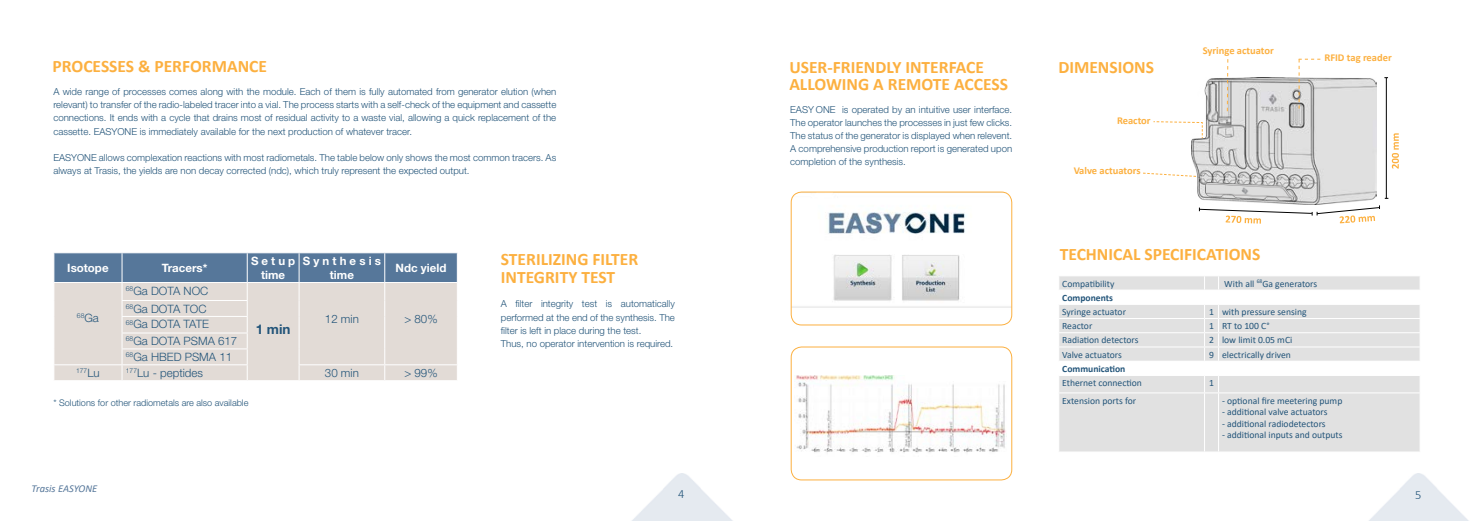
<style>
.page{position:relative;width:1474px;height:521px;background:#fff}
.page>*{position:absolute;margin:0;border:0;box-sizing:border-box;transform-origin:0 0}
.t1{font:700 17.5px/17.5px "Calibri";color:#fcb040}
.t2{font:700 13.47px "Helvetica Neue LT Std";color:#225479}
.t3{font:300 12.51px "Calibri";color:#225479}
.t4{font:300 11.55px/16.1px "Helvetica Neue LT Std";color:#225479}
.t5{font:700 11.55px "Helvetica Neue LT Std";color:#fff}
.t6{font:700 11.55px/13.8px "Helvetica Neue LT Std";letter-spacing:.27em;color:#fff;text-align:center}
.t7{font:700 11.55px/13.8px "Helvetica Neue LT Std";letter-spacing:.265em;color:#fff;text-align:center}
.t8{font:700 10.5px "Calibri";color:#fcb040}
.t9{font:italic 10.5px "Calibri";color:#56779a}
.t10{font:300 9.62px/13.1px "Helvetica Neue LT Std";color:#225479;text-align:justify}
.t11{font:9.62px "Calibri";color:#225479}
.t12{font:700 9.62px "Calibri";color:#225479}
.t13{font:300 9.1px "Helvetica Neue LT Std";color:#225479}
.t14{font:300 6.74px "Helvetica Neue LT Std";color:#225479}
.s1{font-size:11.55px}
</style>
<div class="page">
<img style="left:632px;top:474px;width:101px;height:47px">
<img style="left:1369px;top:473px;width:100px;height:48px">
<svg style="left:54px;top:253px;width:404px;height:127px;background:#c4c6ca"></svg>
<img style="left:792px;top:192px;width:219px;height:116px">
<div style="left:790px;top:192px;width:222px;height:133px;border:1px solid #fcb040;border-radius:10px"></div>
<img style="left:1191px;top:78px;width:185px;height:127px">
<img style="left:1205px;top:182px;width:88px;height:18px">
<hr style="left:1385px;top:78px;width:1px;height:120px;background:#000">
<div style="left:1059px;top:393px;width:360px;height:58px;background:#e1e1e1"></div>
<svg style="left:1059px;top:276px;width:361px;height:117px"></svg>
<hr style="left:1204px;top:393px;width:1px;height:58px;background:#fff">
<hr style="left:1218px;top:392px;width:202px;height:1px;background:#fff">
<hr style="left:1218px;top:393px;width:1px;height:58px;background:#fff">
<svg style="left:1205px;top:451px;width:13px;height:1px"></svg>
<svg style="left:1198px;top:205px;width:182px;height:19px"></svg>
<svg style="left:1391px;top:133px;width:7px;height:36px"></svg>
<svg style="left:1143px;top:172px;width:53px;height:5px"></svg>
<svg style="left:1153px;top:121px;width:50px;height:18px"></svg>
<svg style="left:1226px;top:59px;width:2px;height:53px"></svg>
<svg style="left:1298px;top:59px;width:22px;height:50px"></svg>
<div style="left:790px;top:347px;width:222px;height:133px;border:1px solid #fcb040;border-radius:10px"></div>
<img style="left:795px;top:375px;width:211px;height:78px">
<h1 class="t1" style="left:52px;top:57px;width:216px">PROCESSES &amp; PERFORMANCE</h1>
<p class="t10" style="left:53px;top:85px;width:504px">A wide range of processes comes along with the module. Each of them is fully automated from generator elution (when relevant) to transfer of the radio-labeled tracer into a vial. The process starts with a self-check of the equipment and cassette connections. It ends with a cycle that drains most of residual activity to a waste vial, allowing a quick replacement of the cassette. EASYONE is immediately available for the next production of whatever tracer.</p>
<p class="t10" style="left:53px;top:151px;width:504px">EASYONE allows complexation reactions with most radiometals. The table below only shows the most common tracers. As always at Trasis, the yields are non decay corrected (ndc), which truly represent the expected output.</p>
<p class="t5" style="left:67px;top:260px;width:43px">Isotope</p>
<p class="t5" style="left:162px;top:260px;width:47px">Tracers*</p>
<p class="t7" style="left:251px;top:254px;width:46px">Setup time</p>
<p class="t6" style="left:303px;top:254px;width:79px">Synthesis time</p>
<p class="t5" style="left:395px;top:260px;width:52px">Ndc yield</p>
<p class="t14" style="left:77px;top:312px;width:23px">68<span class="s1">Ga</span></p>
<p class="t4" style="left:126px;top:282px;width:84px"><sup>68</sup>Ga DOTA NOC</p>
<p class="t4" style="left:126px;top:300px;width:113px"><sup>68</sup>Ga DOTA TOC<br><sup>68</sup>Ga DOTA TATE<br><sup>68</sup>Ga DOTA PSMA 617<br><sup>68</sup>Ga HBED PSMA 11</p>
<p class="t4" style="left:325px;top:311px;width:35px">12 min</p>
<p class="t4" style="left:404px;top:311px;width:35px">&gt; 80%</p>
<h2 class="t2" style="left:256px;top:321px;width:36px">1 min</h2>
<p class="t14" style="left:76px;top:366px;width:25px">177<span class="s1">Lu</span></p>
<p class="t4" style="left:126px;top:364px;width:79px"><sup>177</sup>Lu - peptides</p>
<p class="t4" style="left:325px;top:364px;width:35px">30 min</p>
<p class="t4" style="left:404px;top:364px;width:35px">&gt; 99%</p>
<p class="t13" style="left:53px;top:397px;width:196px">* Solutions for other radiometals are also available</p>
<p class="t9" style="left:32px;top:481px;width:67px">Trasis EASYONE</p>
<h1 class="t1" style="left:501px;top:251px;width:139px">STERILIZING FILTER<br>INTEGRITY TEST</h1>
<p class="t10" style="left:501px;top:297px;width:175px;text-align:left">A filter integrity test is automatically performed at the end of the synthesis. The filter is left in place during the test.<br>Thus, no operator intervention is required.</p>
<h3 class="t3" style="left:678px;top:486px;width:8px">4</h3>
<h1 class="t1" style="left:789px;top:58px;width:220px">USER-FRIENDLY INTERFACE<br>ALLOWING A REMOTE ACCESS</h1>
<p class="t10" style="left:790px;top:103px;width:223px">EASY ONE is operated by an intuitive user interface.<br>The operator launches the processes in just few clicks.<br>The status of the generator is displayed when relevent.<br>A comprehensive production report is generated upon completion of the synthesis.</p>
<h1 class="t1" style="left:1058px;top:58px;width:97px">DIMENSIONS</h1>
<p class="t8" style="left:1117px;top:113px;width:35px">Reactor</p>
<p class="t8" style="left:1073px;top:164px;width:68px">Valve actuators</p>
<p class="t8" style="left:1202px;top:43px;width:73px">Syringe actuator</p>
<p class="t8" style="left:1324px;top:50px;width:69px">RFID tag reader</p>
<h1 class="t1" style="left:1059px;top:245px;width:202px">TECHNICAL SPECIFICATIONS</h1>
<p class="t11" style="left:1062px;top:277px;width:54px">Compatibility</p>
<p class="t11" style="left:1224px;top:277px;width:94px">With all <sup>68</sup>Ga generators</p>
<p class="t12" style="left:1062px;top:291px;width:52px">Components</p>
<p class="t11" style="left:1062px;top:305px;width:65px">Syringe actuator</p>
<p class="t11" style="left:1209px;top:305px;width:99px">1 with pressure sensing</p>
<p class="t11" style="left:1062px;top:319px;width:32px">Reactor</p>
<p class="t11" style="left:1209px;top:319px;width:62px">1 RT to 100 C°</p>
<p class="t11" style="left:1062px;top:334px;width:78px">Radiation detectors</p>
<p class="t11" style="left:1209px;top:334px;width:85px">2 low limit 0.05 mCi</p>
<p class="t11" style="left:1062px;top:348px;width:61px">Valve actuators</p>
<p class="t11" style="left:1209px;top:348px;width:83px">9 electrically driven</p>
<p class="t12" style="left:1062px;top:362px;width:65px">Communication</p>
<p class="t11" style="left:1062px;top:376px;width:81px">Ethernet connection</p>
<p class="t11" style="left:1209px;top:376px;width:6px">1</p>
<p class="t11" style="left:1062px;top:394px;width:75px">Extension ports for</p>
<p class="t11" style="left:1221px;top:394px;width:122px">- optional fire meetering pump</p>
<p class="t11" style="left:1221px;top:405px;width:107px">- additional valve actuators</p>
<p class="t11" style="left:1221px;top:417px;width:105px">- additional radiodetectors</p>
<p class="t11" style="left:1221px;top:428px;width:122px">- additional inputs and outputs</p>
<h3 class="t3" style="left:1415px;top:487px;width:8px">5</h3>
</div>
